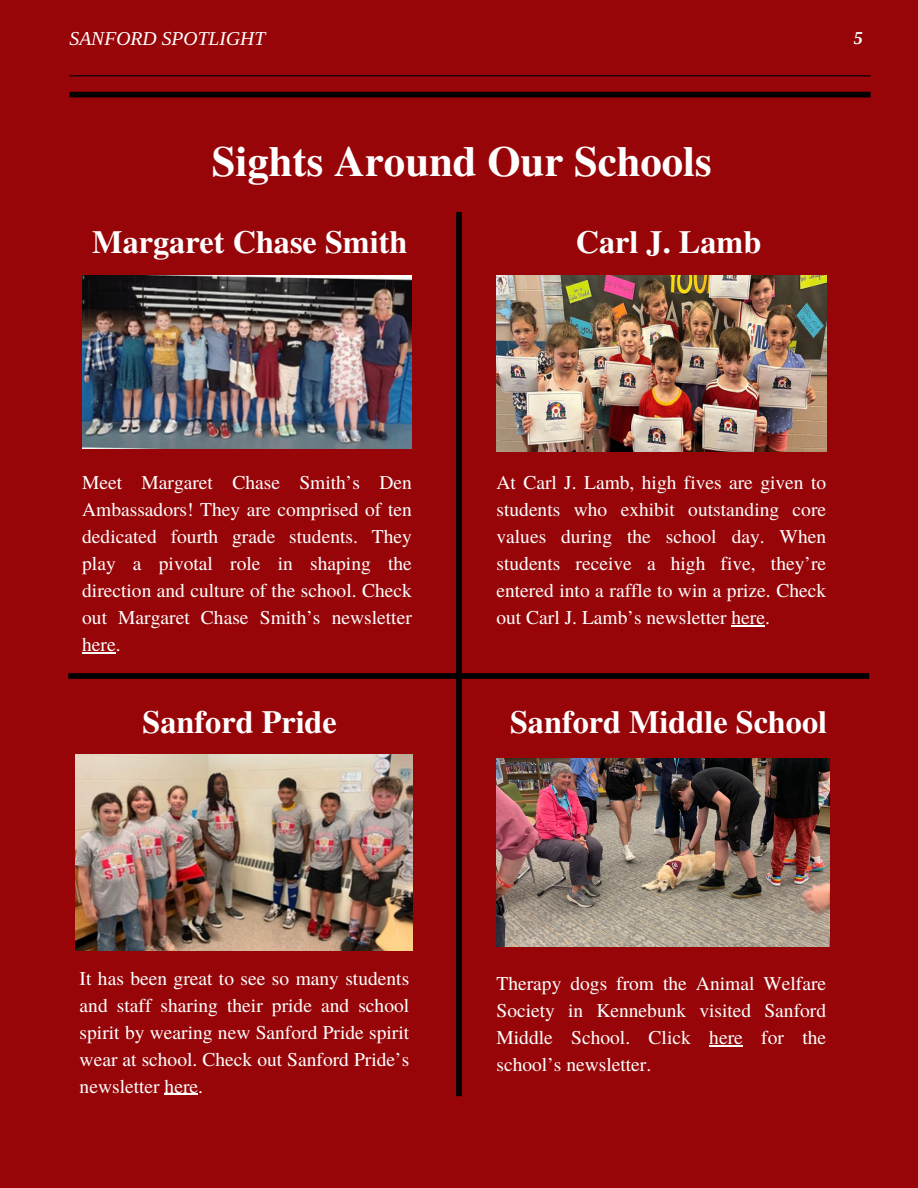
<style>
.page{position:relative;width:918px;height:1188px;background:#970508}
.page>*{position:absolute;margin:0;border:0;box-sizing:border-box;transform-origin:0 0}
.t1{font:700 42.75px "Te X Gyre Termes";color:#fff}
.t2{font:700 32.25px "Te X Gyre Termes";color:#fff}
.t3{font:italic 19.65px "Libra Serif Modern";color:#fff}
.t4{font:19.5px/27px "Te X Gyre Termes";color:#fff;text-align:justify}
.t5{font:italic 700 18.15px "Libra Serif Modern";color:#fff}
</style>
<div class="page">
<div style="left:70px;top:92px;width:801px;height:5px;background:#000"></div>
<hr style="left:70px;top:75px;width:801px;height:1px;background:#000">
<div style="left:68px;top:673px;width:801px;height:6px;background:#000"></div>
<img style="left:82px;top:276px;width:330px;height:173px">
<div style="left:456px;top:212px;width:6px;height:884px;background:#000"></div>
<img style="left:76px;top:755px;width:336px;height:196px">
<img style="left:497px;top:759px;width:333px;height:188px">
<img style="left:497px;top:276px;width:329px;height:175px">
<hr style="left:82px;top:652px;width:34px;height:1px;background:#fff">
<hr style="left:731px;top:625px;width:34px;height:1px;background:#fff">
<hr style="left:165px;top:1094px;width:33px;height:1px;background:#fff">
<hr style="left:709px;top:1045px;width:34px;height:1px;background:#fff">
<p class="t3" style="left:70px;top:27px;width:197px">SANFORD SPOTLIGHT</p>
<p class="t5" style="left:854px;top:27px;width:11px">5</p>
<p class="t1" style="left:212px;top:128px;width:502px">Sights Around Our Schools</p>
<p class="t2" style="left:92px;top:217px;width:317px">Margaret Chase Smith</p>
<p class="t2" style="left:576px;top:217px;width:187px">Carl J. Lamb</p>
<p class="t4" style="left:82px;top:468px;width:331px">Meet Margaret Chase Smith’s Den Ambassadors! They are comprised of ten dedicated fourth grade students. They play a pivotal role in shaping the direction and culture of the school. Check out Margaret Chase Smith’s newsletter here.</p>
<p class="t4" style="left:497px;top:468px;width:331px">At Carl J. Lamb, high fives are given to students who exhibit outstanding core values during the school day. When students receive a high five, they’re entered into a raffle to win a prize. Check out Carl J. Lamb’s newsletter here.</p>
<p class="t2" style="left:143px;top:697px;width:196px">Sanford Pride</p>
<p class="t2" style="left:510px;top:697px;width:319px">Sanford Middle School</p>
<p class="t4" style="left:80px;top:964px;width:331px">It has been great to see so many students and staff sharing their pride and school spirit by wearing new Sanford Pride spirit wear at school. Check out Sanford Pride’s newsletter here.</p>
<p class="t4" style="left:497px;top:969px;width:331px">Therapy dogs from the Animal Welfare Society in Kennebunk visited Sanford Middle School. Click here for the school’s newsletter.</p>
</div>
